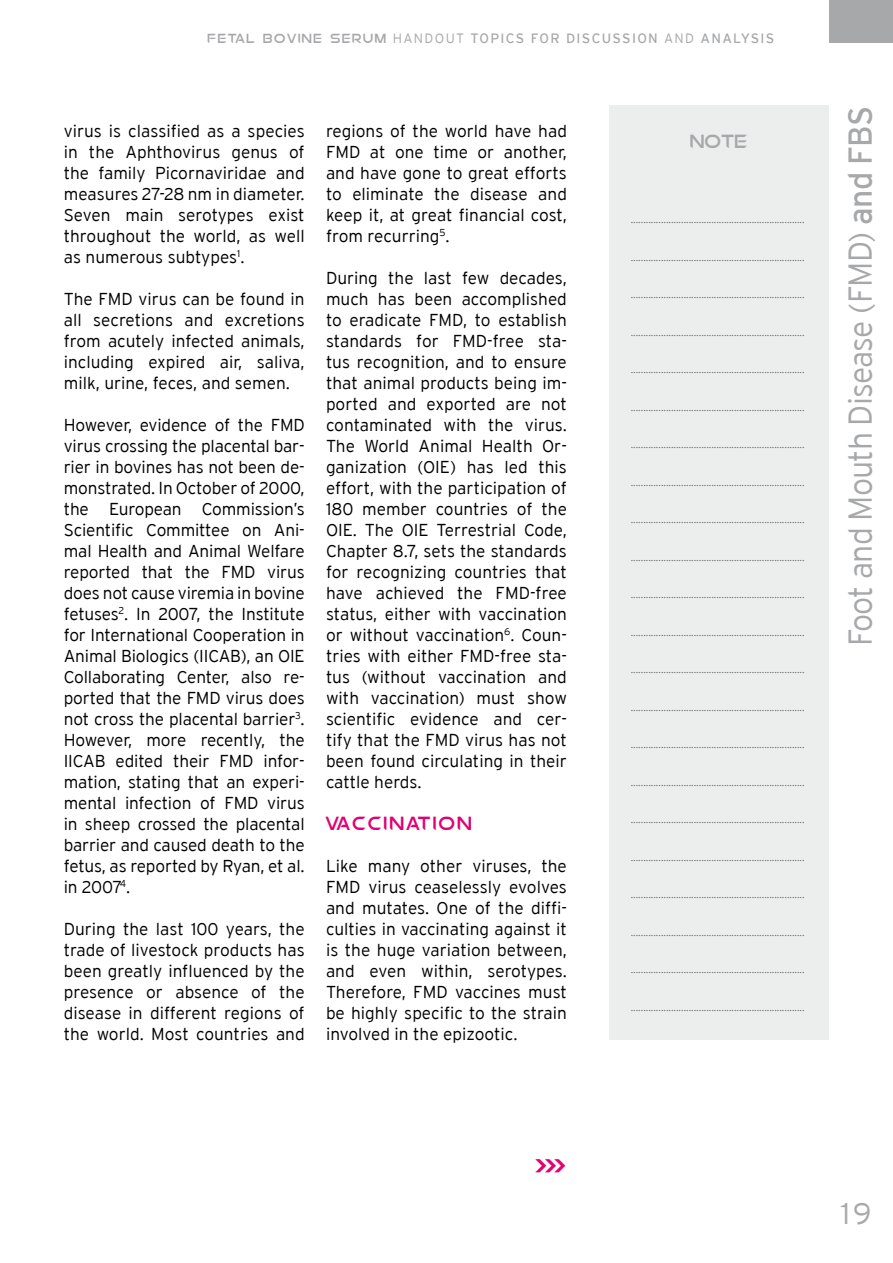
<style>
.page{position:relative;width:893px;height:1263px;background:#fff}
.page>*{position:absolute;margin:0;border:0;box-sizing:border-box;transform-origin:0 0}
.titre{font:300 33px "Interstate";letter-spacing:-.025em;color:#a7a8aa}
.titre-2{font:30px "Chromia";color:#e20072}
.t1{font:300 30px "Interstate";color:#a7a8aa}
.t2{font:19.5px "Chromia";letter-spacing:.1em;color:#e20072}
.t3{font:19.5px "Chromia";color:#a7a8aa}
.t4{font:300 17.25px/21px "Interstate";color:#000;text-align:justify}
.t5{font:13.5px "Interstate";letter-spacing:.1em;color:#a7a8aa}
.t6{font:300 10.5px "Interstate";color:#707172}
.s1{font-family:"Chromia"}
.s2{font-weight:300}
.s3{font-weight:400}
</style>
<div class="page">
<div style="left:829px;top:0;width:64px;height:43px;background:#a7a8aa"></div>
<div style="left:609px;top:105px;width:220px;height:935px;background:#eceded"></div>
<p class="t5" style="left:208px;top:30px;width:568px"><span class="s1">FETAL BOVINE SERUM</span> <span class="s2">HANDOUT</span> TOPICS FOR DISCUSSION <span class="s2">AND</span> ANALYSIS</p>
<p class="t4" style="left:64px;top:120px;width:242px">virus is classified as a species in the Aphthovirus genus of the family Picornaviridae and measures 27-28 nm in diameter.<br>Seven main serotypes exist throughout the world, as well as numerous subtypes<sup>1</sup>.</p>
<p class="t4" style="left:64px;top:288px;width:242px">The FMD virus can be found in all secretions and excretions from acutely infected animals, including expired air, saliva, milk, urine, feces, and semen.</p>
<p class="t4" style="left:64px;top:414px;width:242px">However, evidence of the FMD virus crossing the placental bar&shy;rier in bovines has not been de&shy;monstrated. In October of 2000, the European Commission’s Scientific Committee on Ani&shy;mal Health and Animal Welfare reported that the FMD virus does not cause viremia in bovine fetuses<sup>2</sup>. In 2007, the Institute for International Cooperation in Animal Biologics (IICAB), an OIE Collaborating Center, also re&shy;ported that the FMD virus does not cross the placental barrier<sup>3</sup>.<br>However, more recently, the IICAB edited their FMD infor&shy;mation, stating that an experi&shy;mental infection of FMD virus in sheep crossed the placental barrier and caused death to the fetus, as reported by Ryan, et al. in 2007<sup>4</sup>.</p>
<p class="t4" style="left:64px;top:918px;width:242px">During the last 100 years, the trade of livestock products has been greatly influenced by the presence or absence of the disease in different regions of the world. Most countries and</p>
<p class="t4" style="left:326px;top:120px;width:242px">regions of the world have had FMD at one time or another, and have gone to great efforts to eliminate the disease and keep it, at great financial cost, from recurring<sup>5</sup>.</p>
<p class="t4" style="left:326px;top:267px;width:242px">During the last few decades, much has been accomplished to eradicate FMD, to establish standards for FMD-free sta&shy;tus recognition, and to ensure that animal products being im&shy;ported and exported are not contaminated with the virus.<br>The World Animal Health Or&shy;ganization (OIE) has led this effort, with the participation of 180 member countries of the OIE. The OIE Terrestrial Code, Chapter 8.7, sets the standards for recognizing countries that have achieved the FMD-free status, either with vaccination or without vaccination<sup>6</sup>. Coun&shy;tries with either FMD-free sta&shy;tus (without vaccination and with vaccination) must show scientific evidence and cer&shy;tify that the FMD virus has not been found circulating in their cattle herds.</p>
<p class="t2" style="left:326px;top:810px;width:148px">VACCINATION</p>
<p class="t4" style="left:326px;top:855px;width:242px">Like many other viruses, the FMD virus ceaselessly evolves and mutates. One of the diffi&shy;culties in vaccinating against it is the huge variation between, and even within, serotypes.<br>Therefore, FMD vaccines must be highly specific to the strain involved in the epizootic.</p>
<p class="t3" style="left:690px;top:129px;width:59px">NOTE</p>
<p class="t6" style="left:631px;top:214px;width:175px">.....................................................................</p>
<p class="t6" style="left:631px;top:251px;width:175px">.....................................................................</p>
<p class="t6" style="left:631px;top:289px;width:175px">.....................................................................</p>
<p class="t6" style="left:631px;top:326px;width:175px">.....................................................................</p>
<p class="t6" style="left:631px;top:364px;width:175px">.....................................................................</p>
<p class="t6" style="left:631px;top:401px;width:175px">.....................................................................</p>
<p class="t6" style="left:631px;top:439px;width:175px">.....................................................................</p>
<p class="t6" style="left:631px;top:476px;width:175px">.....................................................................</p>
<p class="t6" style="left:631px;top:514px;width:175px">.....................................................................</p>
<p class="t6" style="left:631px;top:551px;width:175px">.....................................................................</p>
<p class="t6" style="left:631px;top:589px;width:175px">.....................................................................</p>
<p class="t6" style="left:631px;top:626px;width:175px">.....................................................................</p>
<p class="t6" style="left:631px;top:664px;width:175px">.....................................................................</p>
<p class="t6" style="left:631px;top:701px;width:175px">.....................................................................</p>
<p class="t6" style="left:631px;top:739px;width:175px">.....................................................................</p>
<p class="t6" style="left:631px;top:776px;width:175px">.....................................................................</p>
<p class="t6" style="left:631px;top:814px;width:175px">.....................................................................</p>
<p class="t6" style="left:631px;top:851px;width:175px">.....................................................................</p>
<p class="t6" style="left:631px;top:889px;width:175px">.....................................................................</p>
<p class="t6" style="left:631px;top:926px;width:175px">.....................................................................</p>
<p class="t6" style="left:631px;top:964px;width:175px">.....................................................................</p>
<p class="t6" style="left:631px;top:1001px;width:175px">.....................................................................</p>
<p class="titre" style="left:841px;top:646px;width:541px;rotate:-90deg">Foot and Mouth Disease (FMD) <span class="s3">and FBS</span></p>
<p class="titre-2" style="left:536px;top:1146px;width:33px">&gt;&gt;&gt;</p>
<h2 class="t1" style="left:841px;top:1196px;width:32px">19</h2>
</div>
